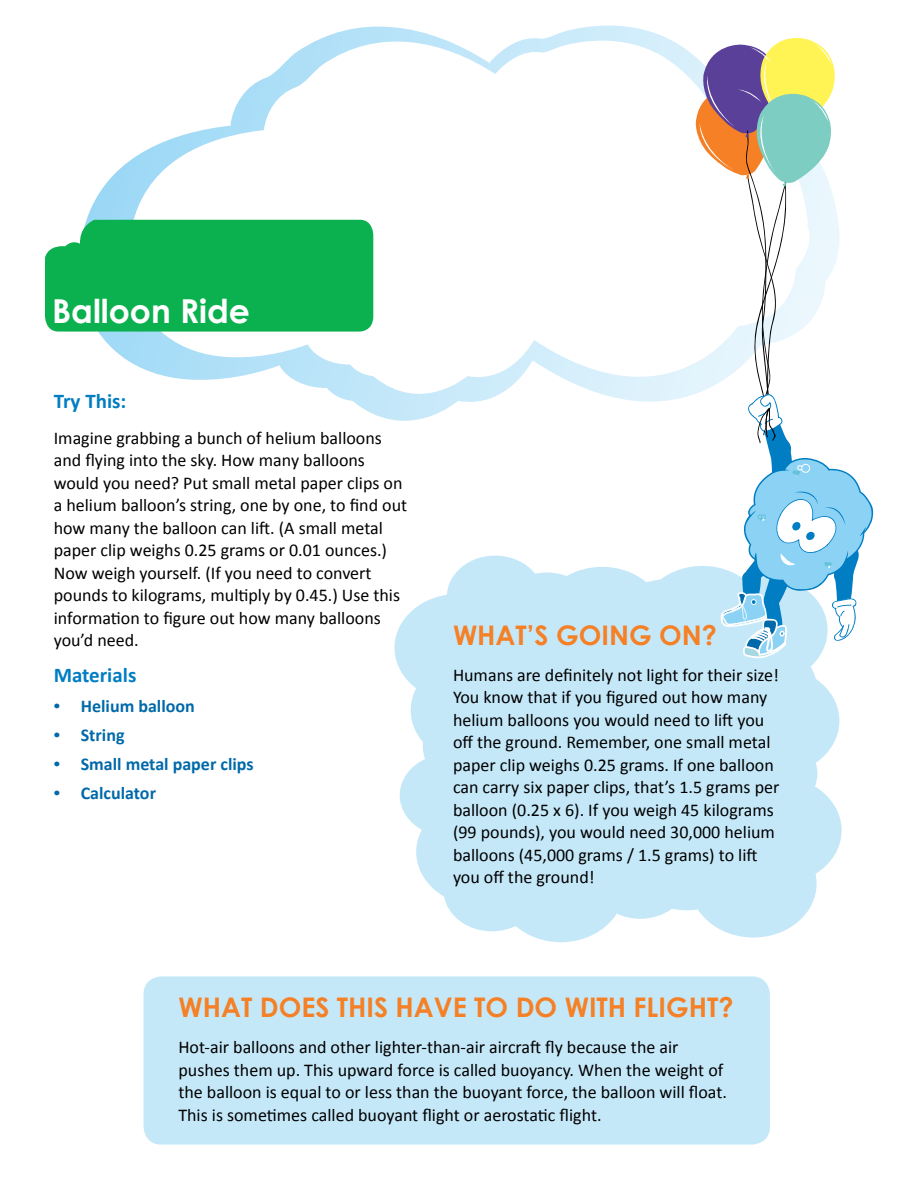
<style>
.page{position:relative;width:918px;height:1188px;background:#fff}
.page>*{position:absolute;margin:0;border:0;box-sizing:border-box;transform-origin:0 0}
.t1{font:700 33px "Century Gothic";color:#fff}
.t2{font:700 27px "Century Gothic";color:#f58025}
.t3{font:700 21px "Calibri";color:#007dc3}
.t4{font:18px/22.5px "Calibri";color:#000}
.t5{font:700 18px "Calibri";color:#0069aa}
.s1{font-family:"Times New Roman"}
</style>
<div class="page">
<svg style="left:394px;top:556px;width:448px;height:386px;background:#cdebf9"></svg>
<div style="left:144px;top:976px;width:626px;height:169px;background:#c5e8f9;border-radius:18px"></div>
<svg style="left:86px;top:25px;width:609px;height:396px"></svg>
<div style="left:45px;top:220px;width:328px;height:112px;background:#0bb14e"></div>
<svg style="left:695px;top:38px;width:179px;height:620px"></svg>
<p class="t1" style="left:52px;top:286px;width:199px">Balloon Ride</p>
<p class="t3" style="left:54px;top:388px;width:74px">Try This:</p>
<p class="t4" style="left:54px;top:426px;width:355px">Imagine grabbing a bunch of helium balloons and flying into the sky. How many balloons would you need? Put small metal paper clips on a helium balloon’s string, one by one, to find out how many the balloon can lift. (A small metal paper clip weighs 0.25 grams or 0.01 ounces.)<br>Now weigh yourself. (If you need to convert pounds to kilograms, multiply by 0.45.) Use this information to figure out how many balloons</p>
<p class="t4" style="left:54px;top:628px;width:86px">you’d need.</p>
<h3 class="t3" style="left:54px;top:663px;width:84px">Materials</h3>
<p class="t5" style="left:54px;top:695px;width:143px"><span class="s1">•</span> Helium balloon</p>
<p class="t5" style="left:54px;top:724px;width:72px"><span class="s1">•</span> String</p>
<p class="t5" style="left:54px;top:753px;width:201px"><span class="s1">•</span> Small metal paper clips</p>
<p class="t5" style="left:54px;top:782px;width:104px"><span class="s1">•</span> Calculator</p>
<h2 class="t2" style="left:453px;top:614px;width:266px">WHAT’S GOING ON?</h2>
<p class="t4" style="left:453px;top:663px;width:328px">Humans are definitely not light for their size!<br>You know that if you figured out how many helium balloons you would need to lift you off the ground. Remember, one small metal paper clip weighs 0.25 grams. If one balloon can carry six paper clips, that’s 1.5 grams per balloon (0.25 x 6). If you weigh 45 kilograms (99 pounds), you would need 30,000 helium balloons (45,000 grams / 1.5 grams) to lift you off the ground!</p>
<h2 class="t2" style="left:178px;top:987px;width:557px">WHAT DOES THIS HAVE TO DO WITH FLIGHT?</h2>
<p class="t4" style="left:178px;top:1035px;width:550px">Hot-air balloons and other lighter-than-air aircraft fly because the air pushes them up. This upward force is called buoyancy. When the weight of the balloon is equal to or less than the buoyant force, the balloon will float.<br>This is sometimes called buoyant flight or aerostatic flight.</p>
</div>
